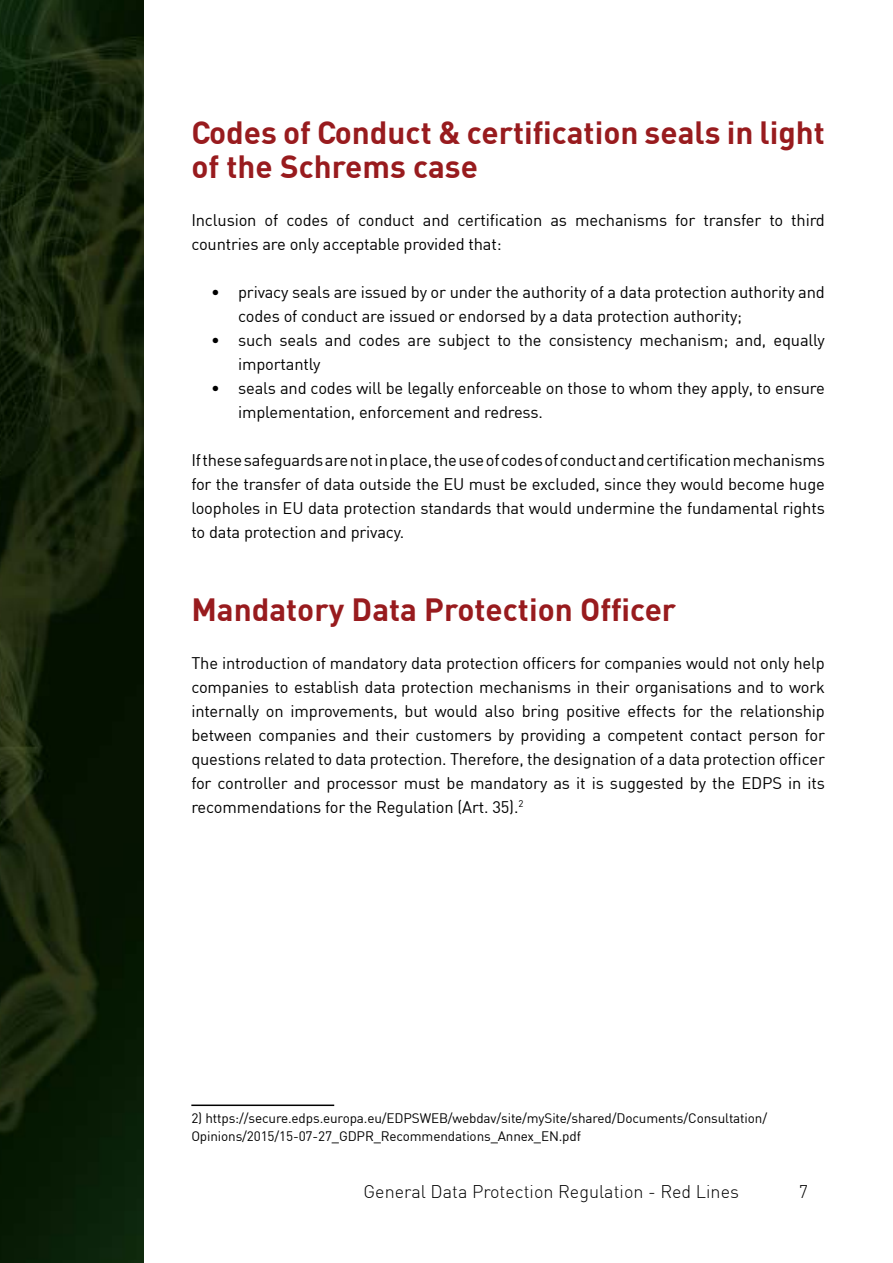
<style>
.page{position:relative;width:893px;height:1263px;background:#fff}
.page>*{position:absolute;margin:0;border:0;box-sizing:border-box;transform-origin:0 0}
.t1{font:700 31.5px/34.5px "DIN";color:#981b1e}
.t2{font:300 18px "DIN";color:#000}
.t3{font:16.5px/24px "DIN";letter-spacing:-.01em;color:#000}
.t4{font:13.5px/18px "DIN";letter-spacing:-.01em;color:#000}
</style>
<div class="page">
<img style="left:0;top:0;width:144px;height:1263px">
<hr style="left:191px;top:1104px;width:143px;height:2px;background:#000">
<h1 class="t1" style="left:191px;top:114px;width:635px">Codes of Conduct &amp; certification seals in light of the Schrems case</h1>
<p class="t3" style="left:191px;top:208px;width:635px">Inclusion of codes of conduct and certification as mechanisms for transfer to third countries are only acceptable provided that:</p>
<p class="t3" style="left:238px;top:280px;width:588px;text-indent:-27px">• privacy seals are issued by or under the authority of a data protection authority and codes of conduct are issued or endorsed by a data protection authority;</p>
<p class="t3" style="left:238px;top:328px;width:588px;text-indent:-27px">• such seals and codes are subject to the consistency mechanism; and, equally importantly</p>
<p class="t3" style="left:238px;top:376px;width:588px;text-indent:-27px">• seals and codes will be legally enforceable on those to whom they apply, to ensure implementation, enforcement and redress.</p>
<p class="t3" style="left:191px;top:448px;width:635px;text-align:justify">If these safeguards are not in place, the use of codes of conduct and certification mechanisms for the transfer of data outside the EU must be excluded, since they would become huge loopholes in EU data protection standards that would undermine the fundamental rights to data protection and privacy.</p>
<h1 class="t1" style="left:191px;top:591px;width:486px">Mandatory Data Protection Officer</h1>
<p class="t3" style="left:191px;top:650px;width:635px;text-align:justify">The introduction of mandatory data protection officers for companies would not only help companies to establish data protection mechanisms in their organisations and to work internally on improvements, but would also bring positive effects for the relationship between companies and their customers by providing a competent contact person for questions related to data protection. Therefore, the designation of a data protection officer for controller and processor must be mandatory as it is suggested by the EDPS in its recommendations for the Regulation (Art. 35).<sup>2</sup></p>
<p class="t4" style="left:191px;top:1109px;width:577px">2) https://secure.edps.europa.eu/EDPSWEB/webdav/site/mySite/shared/Documents/Consultation/<br>Opinions/2015/15-07-27_GDPR_Recommendations_Annex_EN.pdf</p>
<p class="t2" style="left:364px;top:1181px;width:377px">General Data Protection Regulation - Red Lines</p>
<p class="t2" style="left:799px;top:1181px;width:11px">7</p>
</div>
